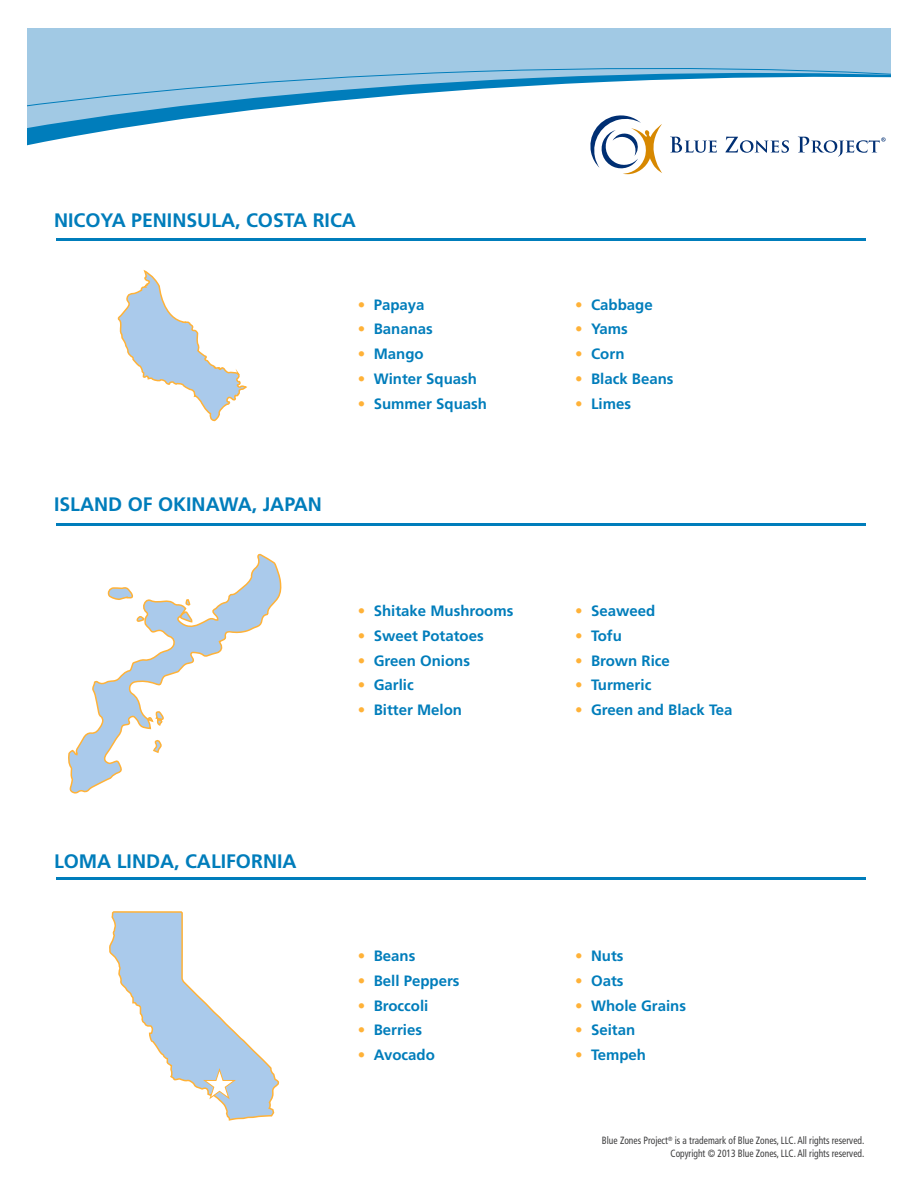
<style>
.page{position:relative;width:918px;height:1188px;background:#fff}
.page>*{position:absolute;margin:0;border:0;box-sizing:border-box;transform-origin:0 0}
.t1{font:700 19.5px "Frutiger LT Std";color:#007dbb}
.t2{font:700 15px "Frutiger LT Std";color:#007dbb}
.t3{font:condensed 10.5px/12.6px "Frutiger LT Std";color:#3e3e3f;text-align:right;scale:.9 1}
.s1{color:#ffb238}
</style>
<div class="page">
<div style="left:27px;top:28px;width:864px;height:219px;background:#a1c9e4"></div>
<svg style="left:27px;top:68px;width:864px;height:179px;fill:#fff"></svg>
<div style="left:27px;top:146px;width:203px;height:280px;background:#fff"></div>
<div style="left:735px;top:78px;width:156px;height:280px;background:#fff"></div>
<svg style="left:68px;top:554px;width:214px;height:240px"></svg>
<svg style="left:109px;top:911px;width:171px;height:210px"></svg>
<svg style="left:117px;top:271px;width:130px;height:151px"></svg>
<hr style="left:56px;top:238px;width:810px;height:2px;background:#007dbb">
<hr style="left:56px;top:523px;width:810px;height:2px;background:#007dbb">
<hr style="left:56px;top:878px;width:810px;height:2px;background:#007dbb">
<div style="left:588px;top:97px;width:298px;height:94px;background:#fff"></div>
<svg style="left:590px;top:115px;width:127px;height:59px"></svg>
<svg style="left:725px;top:136px;width:161px;height:21px"></svg>
<p class="t1" style="left:54px;top:209px;width:304px">NICOYA PENINSULA, COSTA RICA</p>
<p class="t1" style="left:54px;top:493px;width:269px">ISLAND OF OKINAWA, JAPAN</p>
<p class="t2" style="left:358px;top:296px;width:68px"><span class="s1">•</span> Papaya</p>
<p class="t2" style="left:358px;top:320px;width:77px"><span class="s1">•</span> Bananas</p>
<p class="t2" style="left:358px;top:345px;width:67px"><span class="s1">•</span> Mango</p>
<p class="t2" style="left:358px;top:370px;width:121px"><span class="s1">•</span> Winter Squash</p>
<p class="t2" style="left:358px;top:395px;width:131px"><span class="s1">•</span> Summer Squash</p>
<p class="t2" style="left:358px;top:602px;width:157px"><span class="s1">•</span> Shitake Mushrooms</p>
<p class="t2" style="left:358px;top:627px;width:127px"><span class="s1">•</span> Sweet Potatoes</p>
<p class="t2" style="left:358px;top:652px;width:114px"><span class="s1">•</span> Green Onions</p>
<p class="t2" style="left:358px;top:676px;width:57px"><span class="s1">•</span> Garlic</p>
<p class="t2" style="left:358px;top:701px;width:106px"><span class="s1">•</span> Bitter Melon</p>
<p class="t1" style="left:54px;top:850px;width:244px">LOMA LINDA, CALIFORNIA</p>
<p class="t2" style="left:358px;top:947px;width:59px"><span class="s1">•</span> Beans</p>
<p class="t2" style="left:358px;top:972px;width:103px"><span class="s1">•</span> Bell Peppers</p>
<p class="t2" style="left:358px;top:997px;width:72px"><span class="s1">•</span> Broccoli</p>
<p class="t2" style="left:358px;top:1021px;width:66px"><span class="s1">•</span> Berries</p>
<p class="t2" style="left:358px;top:1046px;width:79px"><span class="s1">•</span> Avocado</p>
<p class="t2" style="left:575px;top:296px;width:79px"><span class="s1">•</span> Cabbage</p>
<p class="t2" style="left:575px;top:320px;width:54px"><span class="s1">•</span> Yams</p>
<p class="t2" style="left:575px;top:345px;width:51px"><span class="s1">•</span> Corn</p>
<p class="t2" style="left:575px;top:370px;width:100px"><span class="s1">•</span> Black Beans</p>
<p class="t2" style="left:575px;top:395px;width:57px"><span class="s1">•</span> Limes</p>
<p class="t2" style="left:575px;top:602px;width:82px"><span class="s1">•</span> Seaweed</p>
<p class="t2" style="left:575px;top:627px;width:48px"><span class="s1">•</span> Tofu</p>
<p class="t2" style="left:575px;top:652px;width:96px"><span class="s1">•</span> Brown Rice</p>
<p class="t2" style="left:575px;top:676px;width:78px"><span class="s1">•</span> Turmeric</p>
<p class="t2" style="left:575px;top:701px;width:159px"><span class="s1">•</span> Green and Black Tea</p>
<p class="t2" style="left:575px;top:947px;width:50px"><span class="s1">•</span> Nuts</p>
<p class="t2" style="left:575px;top:972px;width:50px"><span class="s1">•</span> Oats</p>
<p class="t2" style="left:575px;top:997px;width:112px"><span class="s1">•</span> Whole Grains</p>
<p class="t2" style="left:575px;top:1021px;width:62px"><span class="s1">•</span> Seitan</p>
<p class="t2" style="left:575px;top:1046px;width:72px"><span class="s1">•</span> Tempeh</p>
<p class="t3" style="left:602px;top:1135px;width:293px">Blue Zones Project<sup>®</sup> is a trademark of Blue Zones, LLC. All rights reserved.<br>Copyright © 2013 Blue Zones, LLC. All rights reserved.</p>
</div>
